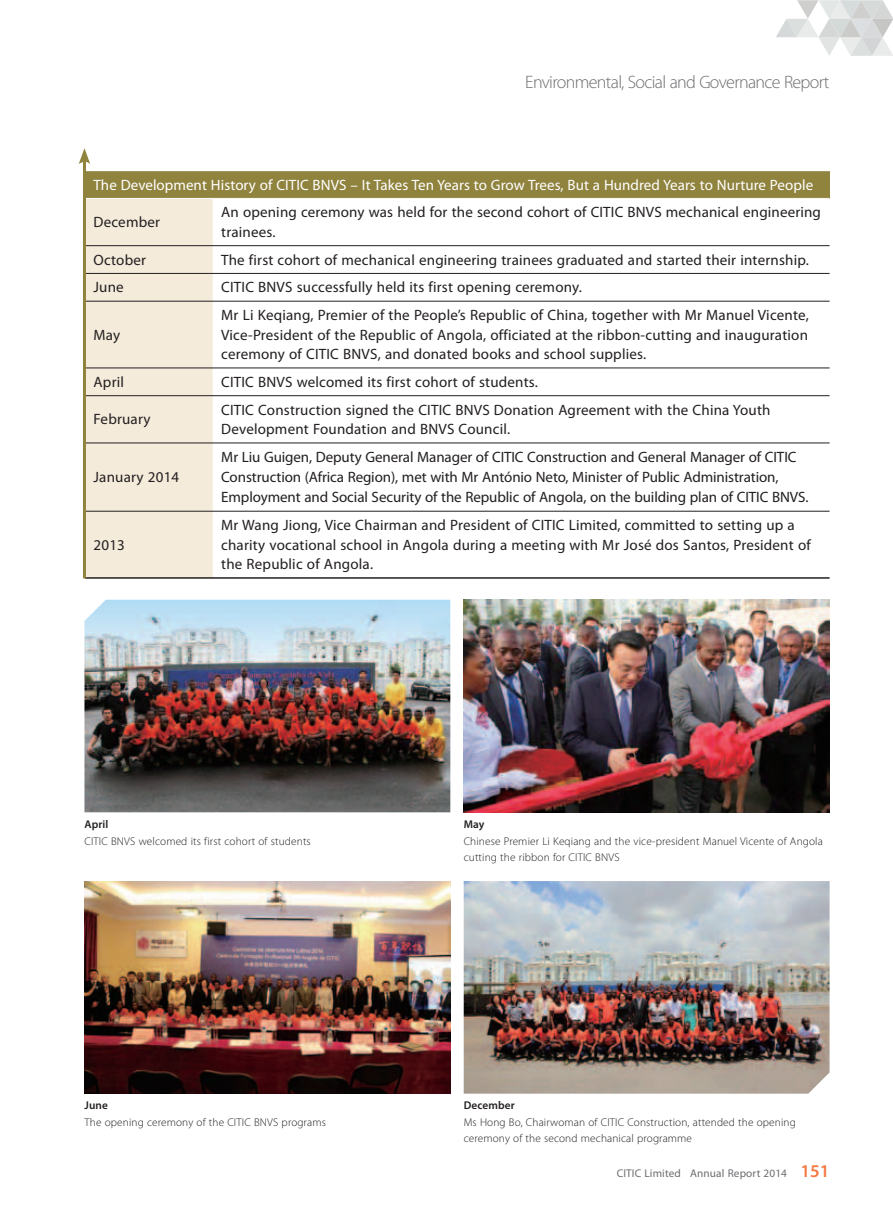
<style>
.page{position:relative;width:893px;height:1212px;background:#fff}
.page>*{position:absolute;margin:0;border:0;box-sizing:border-box;transform-origin:0 0}
.t1{font:300 18px "Myriad Pro";letter-spacing:-.035em;color:#6c6d70}
.t2{font:15px/19.5px "Myriad Pro";letter-spacing:.015em;color:#231f20}
.t3{font:15px/20.2px "Myriad Pro";letter-spacing:-.005em;color:#231f20}
.t4{font:15px "Myriad Pro";letter-spacing:.005em;color:#fff}
.t5{font:300 11.25px/16.5px "Myriad Pro";letter-spacing:.015em;color:#231f20}
.t6{font:11.25px "Myriad Pro";letter-spacing:.015em;color:#6c6d70}
.t7{font:600 11.25px "Myriad Pro";letter-spacing:.01em;color:#231f20}
.s1{font-weight:600;font-size:18px;color:#f47943}
</style>
<div class="page">
<svg style="left:776px;top:0;width:116px;height:56px"></svg>
<div style="left:85px;top:171px;width:744px;height:27px;background:#90833e"></div>
<div style="left:86px;top:199px;width:127px;height:378px;background:#f4ebdb"></div>
<hr style="left:85px;top:245px;width:744px;height:1px;background:#231f20">
<hr style="left:85px;top:273px;width:744px;height:1px;background:#231f20">
<hr style="left:85px;top:301px;width:744px;height:1px;background:#231f20">
<hr style="left:85px;top:368px;width:744px;height:1px;background:#231f20">
<hr style="left:85px;top:395px;width:744px;height:1px;background:#231f20">
<hr style="left:85px;top:443px;width:744px;height:1px;background:#231f20">
<hr style="left:85px;top:511px;width:744px;height:1px;background:#231f20">
<hr style="left:85px;top:577px;width:744px;height:2px;background:#231f20">
<img style="left:463px;top:881px;width:366px;height:213px">
<img style="left:463px;top:600px;width:366px;height:212px">
<img style="left:84px;top:881px;width:366px;height:213px">
<img style="left:84px;top:600px;width:366px;height:212px">
<hr style="left:83px;top:159px;width:3px;height:419px;background:#90833e">
<svg style="left:79px;top:148px;width:11px;height:16px"></svg>
<p class="t1" style="left:525px;top:75px;width:306px">Environmental, Social and Governance Report</p>
<p class="t4" style="left:94px;top:179px;width:721px">The Development History of CITIC BNVS – It Takes Ten Years to Grow Trees, But a Hundred Years to Nurture People</p>
<p class="t2" style="left:94px;top:213px;width:68px">December</p>
<p class="t2" style="left:221px;top:204px;width:601px">An opening ceremony was held for the second cohort of CITIC BNVS mechanical engineering trainees.</p>
<p class="t2" style="left:94px;top:251px;width:54px">October</p>
<p class="t2" style="left:221px;top:251px;width:589px">The first cohort of mechanical engineering trainees graduated and started their internship.</p>
<p class="t2" style="left:94px;top:279px;width:32px">June</p>
<p class="t2" style="left:221px;top:279px;width:362px">CITIC BNVS successfully held its first opening ceremony.</p>
<p class="t2" style="left:94px;top:326px;width:28px">May</p>
<p class="t2" style="left:221px;top:306px;width:589px;text-align:justify">Mr Li Keqiang, Premier of the People’s Republic of China, together with Mr Manuel Vicente, Vice-President of the Republic of Angola, officiated at the ribbon-cutting and inauguration ceremony of CITIC BNVS, and donated books and school supplies.</p>
<p class="t2" style="left:94px;top:373px;width:32px">April</p>
<p class="t2" style="left:221px;top:373px;width:318px">CITIC BNVS welcomed its first cohort of students.</p>
<p class="t2" style="left:94px;top:411px;width:58px">February</p>
<p class="t2" style="left:221px;top:401px;width:551px">CITIC Construction signed the CITIC BNVS Donation Agreement with the China Youth<br>Development Foundation and BNVS Council.</p>
<p class="t2" style="left:94px;top:468px;width:87px">January 2014</p>
<p class="t3" style="left:221px;top:448px;width:589px">Mr Liu Guigen, Deputy General Manager of CITIC Construction and General Manager of CITIC<br>Construction (Africa Region), met with Mr António Neto, Minister of Public Administration,<br>Employment and Social Security of the Republic of Angola, on the building plan of CITIC BNVS.</p>
<p class="t2" style="left:94px;top:536px;width:33px">2013</p>
<p class="t2" style="left:221px;top:516px;width:591px">Mr Wang Jiong, Vice Chairman and President of CITIC Limited, committed to setting up a charity vocational school in Angola during a meeting with Mr José dos Santos, President of the Republic of Angola.</p>
<p class="t7" style="left:84px;top:820px;width:26px">April</p>
<p class="t5" style="left:84px;top:833px;width:228px">CITIC BNVS welcomed its first cohort of students</p>
<p class="t7" style="left:84px;top:1101px;width:25px">June</p>
<p class="t5" style="left:84px;top:1115px;width:243px">The opening ceremony of the CITIC BNVS programs</p>
<p class="t7" style="left:463px;top:820px;width:22px">May</p>
<p class="t5" style="left:463px;top:833px;width:361px">Chinese Premier Li Keqiang and the vice-president Manuel Vicente of Angola cutting the ribbon for CITIC BNVS</p>
<p class="t7" style="left:463px;top:1101px;width:53px">December</p>
<p class="t5" style="left:463px;top:1115px;width:333px">Ms Hong Bo, Chairwoman of CITIC Construction, attended the opening ceremony of the second mechanical programme</p>
<p class="t6" style="left:616px;top:1169px;width:214px">CITIC Limited Annual Report 2014 <span class="s1">151</span></p>
</div>
